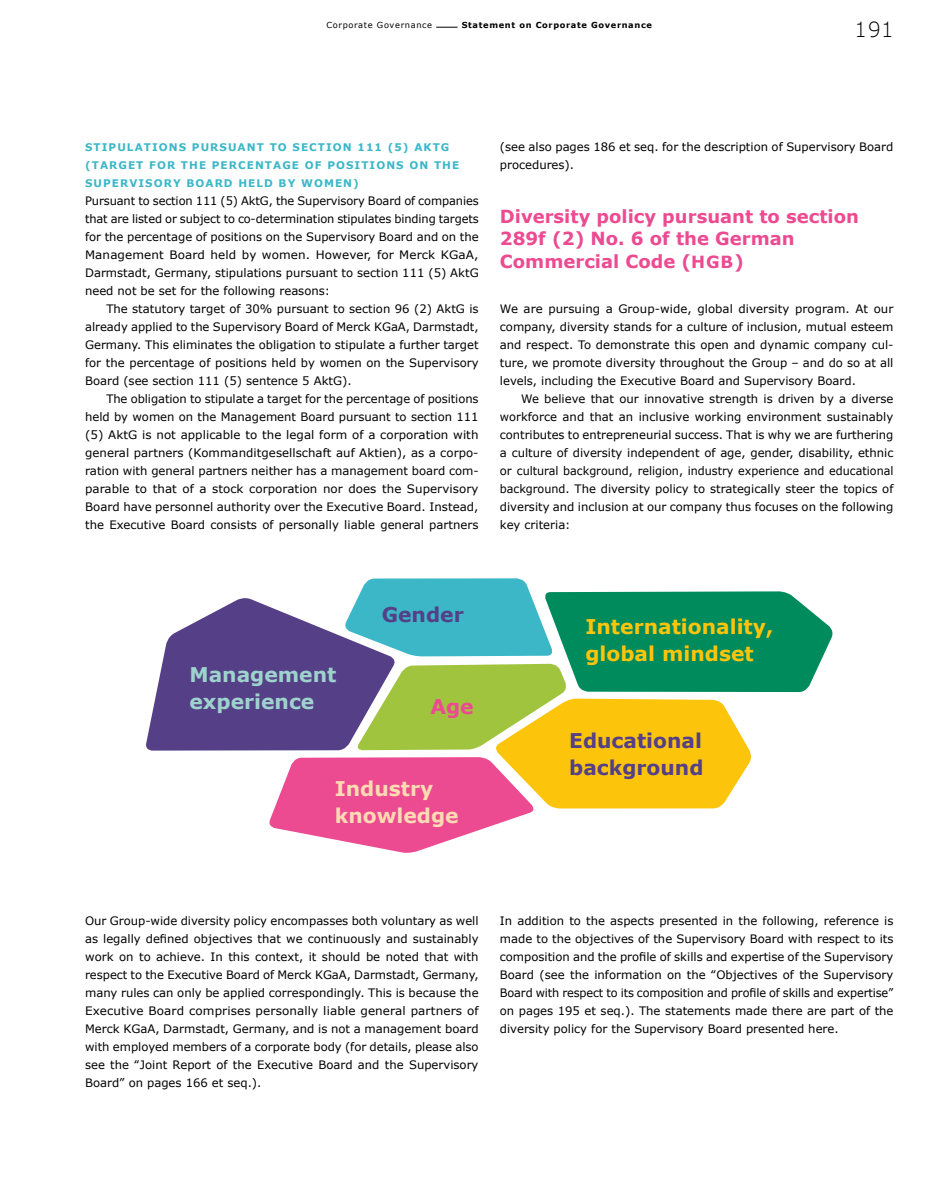
<style>
.page{position:relative;width:936px;height:1191px;background:#fff}
.page>*{position:absolute;margin:0;border:0;box-sizing:border-box;transform-origin:0 0}
.t1{font:300 21px "Verdana Pro";color:#000}
.t2{font:700 20.25px/27px "Verdana";color:#fdc40c}
.t3{font:700 20.25px/27px "Verdana";color:#554087}
.t4{font:700 20.25px/27px "Verdana";color:#9ed3cd}
.t5{font:700 20.25px/27px "Verdana";color:#fedbb2}
.t6{font:700 20.25px "Verdana";color:#ec4a91}
.t7{font:700 18px/22.5px "Verdana";color:#ec4a91}
.t8{font:11.7px/18px "Verdana";color:#000;text-align:justify}
.t9{font:700 10.5px/18px "Verdana";letter-spacing:.1em;color:#3cb7c8}
.t10{font:700 8.25px "Verdana";letter-spacing:.08em;color:#000}
.t11{font:8.25px "Verdana";letter-spacing:.08em;color:#000}
.s1{font-size:16.8px}
</style>
<div class="page">
<svg style="left:436px;top:27px;width:21px;height:1px"></svg>
<svg style="left:146px;top:578px;width:687px;height:275px"></svg>
<p class="t11" style="left:326px;top:19px;width:107px">Corporate Governance</p>
<p class="t10" style="left:461px;top:19px;width:192px">Statement on Corporate Governance</p>
<h1 class="t1" style="left:855px;top:16px;width:40px">191</h1>
<p class="t9" style="left:85px;top:137px;width:375px">STIPULATIONS PURSUANT TO SECTION 111 (5) AKTG (TARGET FOR THE PERCENTAGE OF POSITIONS ON THE<br>SUPERVISORY BOARD HELD BY WOMEN)</p>
<p class="t8" style="left:85px;top:191px;width:395px">Pursuant to section 111 (5) AktG, the Supervisory Board of companies that are listed or subject to co-determination stipulates binding targets for the percentage of positions on the Supervisory Board and on the Management Board held by women. However, for Merck KGaA, Darmstadt, Germany, stipulations pursuant to section 111 (5) AktG need not be set for the following reasons:</p>
<p class="t8" style="left:85px;top:299px;width:395px;text-indent:21px">The statutory target of 30% pursuant to section 96 (2) AktG is already applied to the Supervisory Board of Merck KGaA, Darmstadt, Germany. This eliminates the obligation to stipulate a further target for the percentage of positions held by women on the Supervisory Board (see section 111 (5) sentence 5 AktG).</p>
<p class="t8" style="left:85px;top:389px;width:395px;text-indent:21px">The obligation to stipulate a target for the percentage of positions held by women on the Management Board pursuant to section 111 (5) AktG is not applicable to the legal form of a corporation with general partners (Kommanditgesellschaft auf Aktien), as a corpo&shy;ration with general partners neither has a management board com&shy;parable to that of a stock corporation nor does the Supervisory Board have personnel authority over the Executive Board. Instead, the Executive Board consists of personally liable general partners</p>
<p class="t8" style="left:500px;top:137px;width:395px">(see also pages 186 et seq. for the description of Supervisory Board procedures).</p>
<h3 class="t7" style="left:500px;top:204px;width:360px">Diversity policy pursuant to section<br>289f (2) No. 6 of the German<br>Commercial Code (<span class="s1">HGB</span>)</h3>
<p class="t8" style="left:500px;top:299px;width:395px">We are pursuing a Group-wide, global diversity program. At our company, diversity stands for a culture of inclusion, mutual esteem and respect. To demonstrate this open and dynamic company cul&shy;ture, we promote diversity throughout the Group – and do so at all levels, including the Executive Board and Supervisory Board.</p>
<p class="t8" style="left:500px;top:389px;width:395px;text-indent:21px">We believe that our innovative strength is driven by a diverse workforce and that an inclusive working environment sustainably contributes to entrepreneurial success. That is why we are furthering a culture of diversity independent of age, gender, disability, ethnic or cultural background, religion, industry experience and educational background. The diversity policy to strategically steer the topics of diversity and inclusion at our company thus focuses on the following key criteria:</p>
<h2 class="t4" style="left:189px;top:660px;width:148px">Management experience</h2>
<h2 class="t3" style="left:382px;top:600px;width:83px">Gender</h2>
<h2 class="t6" style="left:430px;top:692px;width:45px">Age</h2>
<h2 class="t5" style="left:335px;top:774px;width:125px">Industry knowledge</h2>
<h2 class="t2" style="left:585px;top:613px;width:189px">Internationality, global mindset</h2>
<h2 class="t3" style="left:569px;top:726px;width:136px">Educational background</h2>
<p class="t8" style="left:85px;top:911px;width:395px">Our Group-wide diversity policy encompasses both voluntary as well as legally defined objectives that we continuously and sustainably work on to achieve. In this context, it should be noted that with respect to the Executive Board of Merck KGaA, Darmstadt, Germany, many rules can only be applied correspondingly. This is because the Executive Board comprises personally liable general partners of Merck KGaA, Darmstadt, Germany, and is not a management board with employed members of a corporate body (for details, please also see the ‟Joint Report of the Executive Board and the Supervisory Board” on pages 166 et seq.).</p>
<p class="t8" style="left:500px;top:911px;width:395px">In addition to the aspects presented in the following, reference is made to the objectives of the Supervisory Board with respect to its composition and the profile of skills and expertise of the Supervisory Board (see the information on the ‟Objectives of the Supervisory Board with respect to its composition and profile of skills and expertise” on pages 195 et seq.). The statements made there are part of the diversity policy for the Supervisory Board presented here.</p>
</div>
